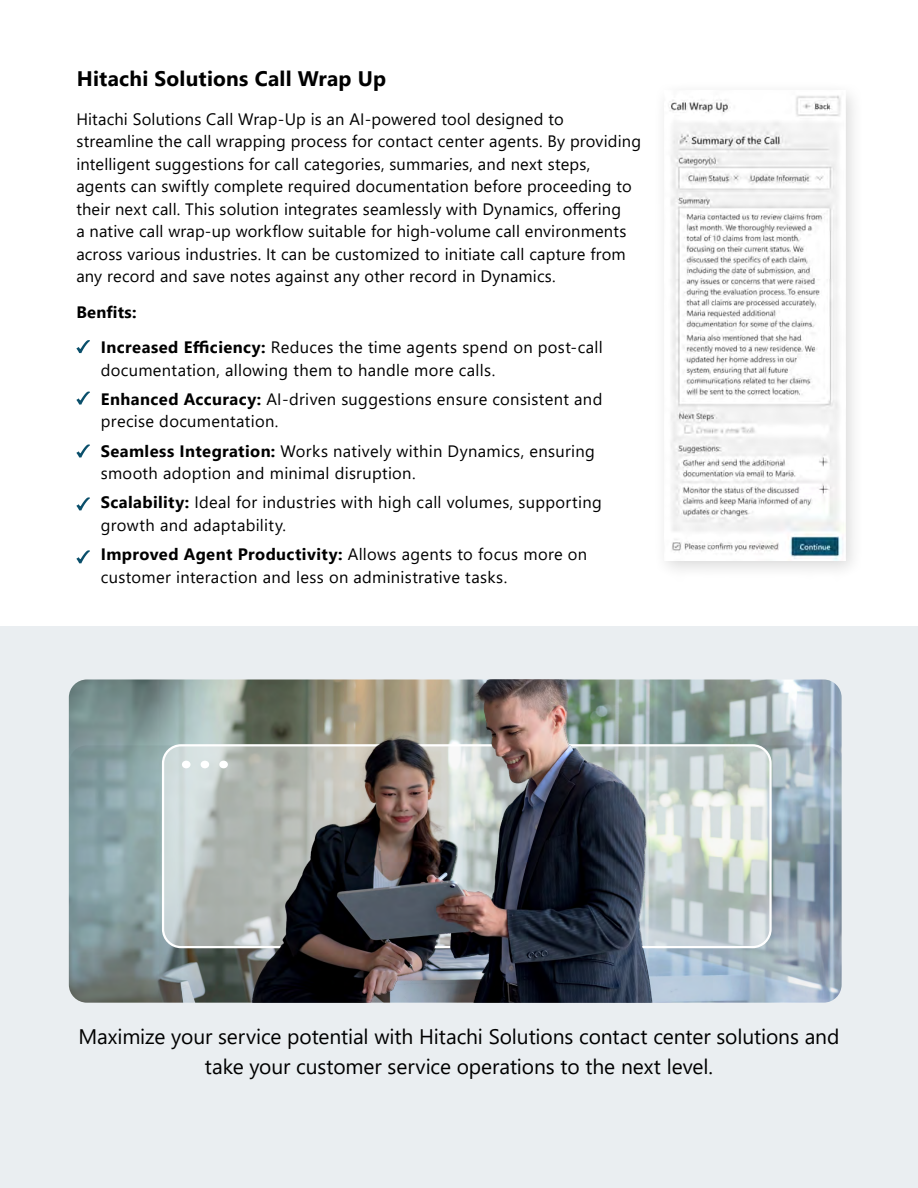
<style>
.page{position:relative;width:918px;height:1188px;background:#fff}
.page>*{position:absolute;margin:0;border:0;box-sizing:border-box;transform-origin:0 0}
.t1{font:21px/30px "Segoe UI";letter-spacing:-.005em;color:#000;text-align:center}
.t2{font:700 21px "Segoe UI";letter-spacing:.01em;color:#000}
.t3{font:16.5px/22.5px "Segoe UI";letter-spacing:.015em;color:#000}
.s1{font-weight:700}
</style>
<div class="page">
<div style="left:653px;top:80px;width:212px;height:501px;background:#000;opacity:.15"></div>
<img style="left:664px;top:90px;width:182px;height:470px">
<svg style="left:76px;top:340px;width:14px;height:13px"></svg>
<svg style="left:76px;top:392px;width:14px;height:13px"></svg>
<svg style="left:76px;top:444px;width:14px;height:13px"></svg>
<svg style="left:76px;top:497px;width:14px;height:13px"></svg>
<svg style="left:76px;top:550px;width:14px;height:13px"></svg>
<div style="left:0;top:626px;width:918px;height:562px;background:#eaeef1"></div>
<img style="left:69px;top:680px;width:773px;height:323px">
<svg style="left:69px;top:745px;width:773px;height:258px;background:#75838a"></svg>
<img style="left:163px;top:745px;width:608px;height:202px;border-radius:18px">
<div style="left:162px;top:744px;width:610px;height:204px;border:2px solid #fff;border-radius:18px"></div>
<div style="left:182px;top:761px;width:9px;height:7px;background:#fff;border-radius:50%"></div>
<div style="left:201px;top:761px;width:8px;height:7px;background:#fff;border-radius:50%"></div>
<div style="left:219px;top:761px;width:9px;height:7px;background:#fff;border-radius:50%"></div>
<p class="t2" style="left:77px;top:59px;width:311px">Hitachi Solutions Call Wrap Up</p>
<p class="t3" style="left:76px;top:106px;width:566px">Hitachi Solutions Call Wrap-Up is an AI-powered tool designed to streamline the call wrapping process for contact center agents. By providing intelligent suggestions for call categories, summaries, and next steps, agents can swiftly complete required documentation before proceeding to their next call. This solution integrates seamlessly with Dynamics, offering<br>a native call wrap-up workflow suitable for high-volume call environments across various industries. It can be customized to initiate call capture from any record and save notes against any other record in Dynamics.</p>
<p class="t3" style="left:101px;top:293px;width:503px;line-height:35.1px;text-indent:-24px"><span class="s1">Benfits:<br>Increased Efficiency:</span> Reduces the time agents spend on post-call</p>
<p class="t3" style="left:101px;top:354px;width:503px;line-height:29.2px">documentation, allowing them to handle more calls.<br><span class="s1">Enhanced Accuracy:</span> AI-driven suggestions ensure consistent and</p>
<p class="t3" style="left:101px;top:406px;width:496px;line-height:29.2px">precise documentation.<br><span class="s1">Seamless Integration:</span> Works natively within Dynamics, ensuring</p>
<p class="t3" style="left:101px;top:457px;width:503px;line-height:29.2px">smooth adoption and minimal disruption.<br><span class="s1">Scalability:</span> Ideal for industries with high call volumes, supporting</p>
<p class="t3" style="left:101px;top:509px;width:488px;line-height:29.2px">growth and adaptability.<br><span class="s1">Improved Agent Productivity:</span> Allows agents to focus more on</p>
<p class="t3" style="left:101px;top:564px;width:408px">customer interaction and less on administrative tasks.</p>
<p class="t1" style="left:78px;top:1020px;width:763px">Maximize your service potential with Hitachi Solutions contact center solutions and take your customer service operations to the next level.</p>
</div>
